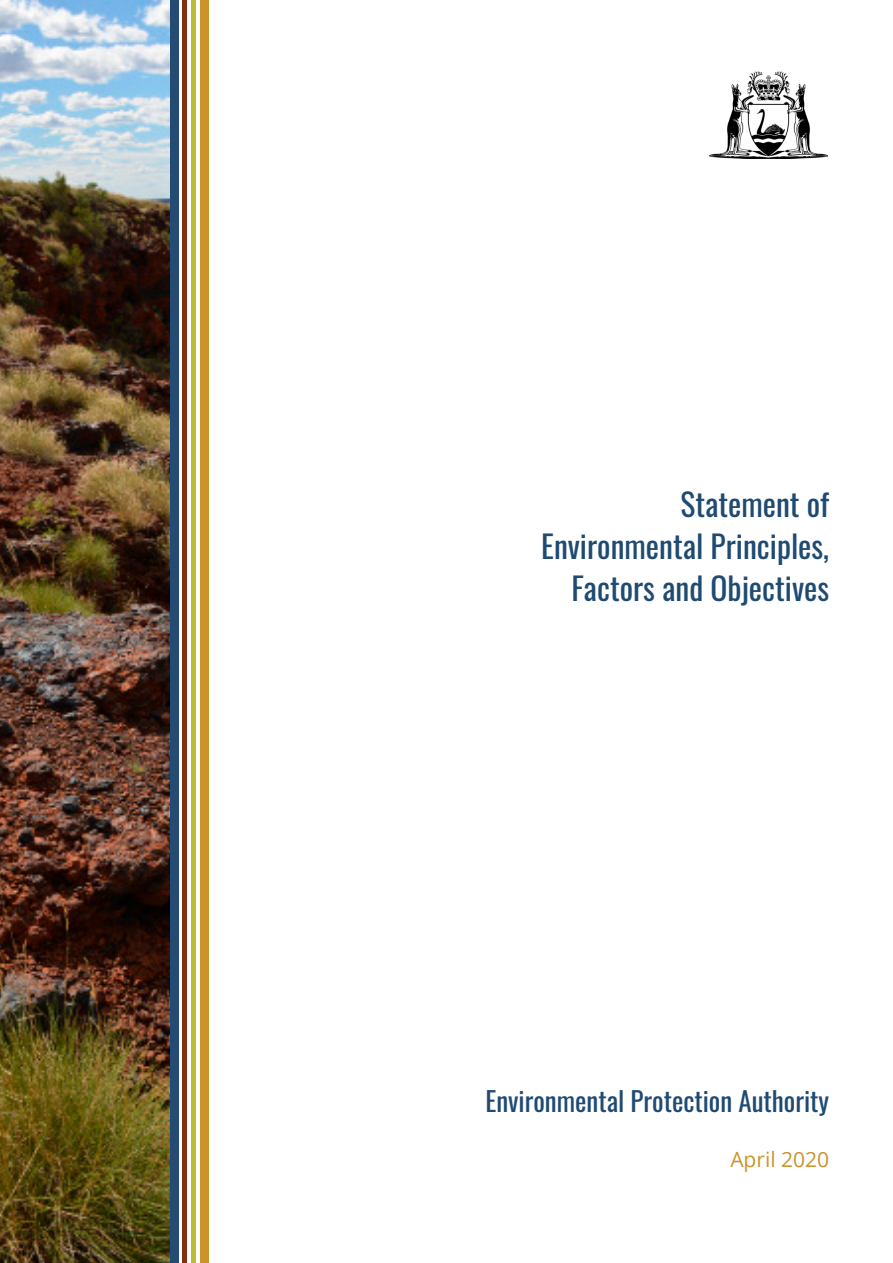
<style>
.page{position:relative;width:893px;height:1263px;background:#fff}
.page>*{position:absolute;margin:0;border:0;box-sizing:border-box;transform-origin:0 0}
.t1{font:31.5px/42px "Oswald";color:#1f4a72;text-align:right}
.t2{font:27px "Oswald";color:#1f4a72}
.t3{font:21px "Open Sans";color:#ca942b}
</style>
<div class="page">
<img style="left:0;top:0;width:170px;height:1263px">
<div style="left:200px;top:0;width:9px;height:1263px;background:#ca932c"></div>
<div style="left:191px;top:0;width:5px;height:1263px;background:#babc31"></div>
<hr style="left:183px;top:0;width:4px;height:1263px;background:#823214">
<div style="left:170px;top:0;width:9px;height:1263px;background:#234b73"></div>
<img style="left:710px;top:72px;width:118px;height:86px">
<p class="t1" style="left:541px;top:480px;width:290px">Statement of<br>Environmental Principles,<br>Factors and Objectives</p>
<p class="t2" style="left:485px;top:1077px;width:345px">Environmental Protection Authority</p>
<p class="t3" style="left:730px;top:1145px;width:100px">April 2020</p>
</div>
